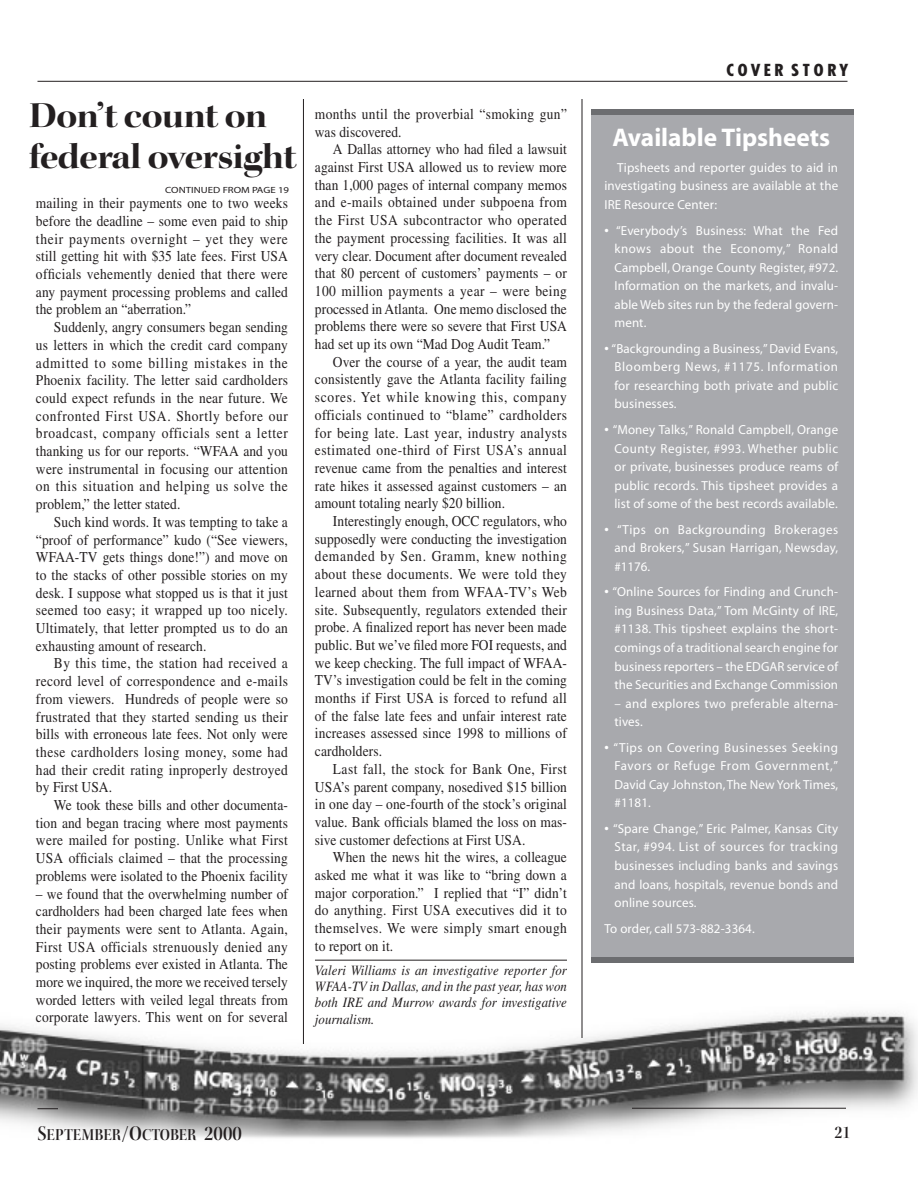
<style>
.page{position:relative;width:918px;height:1188px;background:#fff}
.page>*{position:absolute;margin:0;border:0;box-sizing:border-box;transform-origin:0 0}
.t1{font:36px/40.5px "Kepler Bold Extended Display";letter-spacing:-.01em;color:#231f20;scale:.95 1}
.t2{font:700 25.65px "Myriad";color:#fff}
.t3{font:18px "Kepler Semibold Cn Display";color:#231f20;scale:1.1 1}
.t4{font:16.8px "Kepler Semibold Cn Display";color:#231f20;scale:1.1 1}
.t5{font:800 condensed 16.5px "Tempo";color:#231f20;scale:1.1 1}
.t6{font:15px/17.7px "Times";letter-spacing:.005em;color:#231f20;text-align:justify;scale:.9 1}
.t7{font:15px/17.7px "Times";letter-spacing:.025em;color:#231f20;scale:.9 1}
.t8{font:italic 14.25px/16.4px "Times";letter-spacing:.005em;color:#231f20;text-align:justify;scale:.9 1}
.t9{font:13.05px/18.5px "Myriad";letter-spacing:.01em;color:#fff;text-align:justify}
.t10{font:9px "Myriad";color:#231f20;scale:1.2 1}
.s1{font-weight:700}
.s2{font-size:21px}
</style>
<div class="page">
<img style="left:0;top:963px;width:918px;height:175px">
<svg style="left:38px;top:1108px;width:20px;height:1px"></svg>
<hr style="left:38px;top:81px;width:810px;height:1px;background:#231f20">
<hr style="left:303px;top:99px;width:1px;height:945px;background:#231f20">
<hr style="left:582px;top:99px;width:1px;height:939px;background:#231f20">
<hr style="left:632px;top:1108px;width:214px;height:1px;background:#231f20">
<div style="left:591px;top:112px;width:263px;height:847px;background:#a8a9ad"></div>
<div style="left:591px;top:109px;width:263px;height:6px;background:#6c6d70"></div>
<div style="left:591px;top:957px;width:263px;height:6px;background:#6c6d70"></div>
<hr style="left:315px;top:960px;width:252px;height:1px;background:#231f20">
<h1 class="t1" style="left:29px;top:94px;width:283px">Don’t count on federal oversight</h1>
<p class="t10" style="left:165px;top:185px;width:105px">CONTINUED FROM PAGE 19</p>
<p class="t6" style="left:36px;top:194px;width:282px">mailing in their payments one to two weeks before the deadline – some even paid to ship their payments overnight – yet they were still getting hit with $35 late fees. First USA officials vehemently denied that there were any payment processing problems and called the problem an “aberration.”</p>
<p class="t6" style="left:36px;top:318px;width:282px;text-indent:18px">Suddenly, angry consumers began sending us letters in which the credit card company admitted to some billing mistakes in the Phoenix facility. The letter said cardholders could expect refunds in the near future. We confronted First USA. Shortly before our broadcast, company officials sent a letter thanking us for our reports. “WFAA and you were instrumental in focusing our attention on this situation and helping us solve the problem,” the letter stated.</p>
<p class="t6" style="left:36px;top:513px;width:282px;text-indent:18px">Such kind words. It was tempting to take a “proof of performance” kudo (“See viewers, WFAA-TV gets things done!”) and move on to the stacks of other possible stories on my desk. I suppose what stopped us is that it just seemed too easy; it wrapped up too nicely.<br>Ultimately, that letter prompted us to do an exhausting amount of research.</p>
<p class="t6" style="left:36px;top:654px;width:282px;text-indent:18px">By this time, the station had received a record level of correspondence and e-mails from viewers. Hundreds of people were so frustrated that they started sending us their bills with erroneous late fees. Not only were these cardholders losing money, some had had their credit rating inproperly destroyed by First USA.</p>
<p class="t6" style="left:36px;top:796px;width:282px;text-indent:18px">We took these bills and other documenta&shy;tion and began tracing where most payments were mailed for posting. Unlike what First USA officials claimed – that the processing problems were isolated to the Phoenix facility</p>
<p class="t6" style="left:36px;top:884px;width:282px">– we found that the overwhelming number of cardholders had been charged late fees when their payments were sent to Atlanta. Again, First USA officials strenuously denied any posting problems ever existed in Atlanta. The more we inquired, the more we received tersely worded letters with veiled legal threats from corporate lawyers. This went on for several</p>
<p class="t7" style="left:315px;top:105px;width:282px">months until the proverbial “smoking gun” was discovered.</p>
<p class="t6" style="left:315px;top:140px;width:282px;text-indent:18px">A Dallas attorney who had filed a lawsuit against First USA allowed us to review more than 1,000 pages of internal company memos and e-mails obtained under subpoena from the First USA subcontractor who operated the payment processing facilities. It was all very clear. Document after document revealed that 80 percent of customers’ payments – or 100 million payments a year – were being processed in Atlanta. One memo disclosed the problems there were so severe that First USA had set up its own “Mad Dog Audit Team.”</p>
<p class="t6" style="left:315px;top:353px;width:282px;text-indent:18px">Over the course of a year, the audit team consistently gave the Atlanta facility failing scores. Yet while knowing this, company officials continued to “blame” cardholders for being late. Last year, industry analysts estimated one-third of First USA’s annual revenue came from the penalties and interest rate hikes it assessed against customers – an amount totaling nearly $20 billion.</p>
<p class="t6" style="left:315px;top:512px;width:282px;text-indent:18px">Interestingly enough, OCC regulators, who supposedly were conducting the investigation demanded by Sen. Gramm, knew nothing about these documents. We were told they learned about them from WFAA-TV’s Web site. Subsequently, regulators extended their probe. A finalized report has never been made public. But we’ve filed more FOI requests, and we keep checking. The full impact of WFAA-TV’s investigation could be felt in the coming months if First USA is forced to refund all of the false late fees and unfair interest rate increases assessed since 1998 to millions of cardholders.</p>
<p class="t6" style="left:315px;top:760px;width:281px;text-indent:18px">Last fall, the stock for Bank One, First USA’s parent company, nosedived $15 billion in one day – one-fourth of the stock’s original value. Bank officials blamed the loss on mas&shy;sive customer defections at First USA.</p>
<p class="t6" style="left:315px;top:848px;width:282px;text-indent:18px">When the news hit the wires, a colleague asked me what it was like to “bring down a major corporation.” I replied that “I” didn’t do anything. First USA executives did it to themselves. We were simply smart enough to report on it.</p>
<p class="t8" style="left:315px;top:962px;width:282px">Valeri Williams is an investigative reporter for WFAA-TV in Dallas, and in the past year, has won both IRE and Murrow awards for investigative journalism.</p>
<p class="t5" style="left:726px;top:60px;width:112px">C O V E R S T O R Y</p>
<h2 class="t2" style="left:612px;top:122px;width:219px">Available Tipsheets</h2>
<p class="t9" style="left:604px;top:158px;width:235px;text-indent:13px">Tipsheets and reporter guides to aid in investigating business are available at the IRE Resource Center:</p>
<p class="t9" style="left:614px;top:221px;width:225px;text-indent:-10px"><span class="s1">•</span> “Everybody’s Business: What the Fed knows about the Economy,” Ronald Campbell, Orange County Register, #972.<br>Information on the markets, and invalu&shy;able Web sites run by the federal govern&shy;ment.</p>
<p class="t9" style="left:614px;top:339px;width:225px;text-indent:-10px"><span class="s1">•</span> “Backgrounding a Business,” David Evans, Bloomberg News, #1175. Information for researching both private and public businesses.</p>
<p class="t9" style="left:614px;top:420px;width:225px;text-indent:-10px"><span class="s1">•</span> “Money Talks,” Ronald Campbell, Orange County Register, #993. Whether public or private, businesses produce reams of public records. This tipsheet provides a list of some of the best records available.</p>
<p class="t9" style="left:614px;top:520px;width:225px;text-indent:-10px"><span class="s1">•</span> “Tips on Backgrounding Brokerages and Brokers,” Susan Harrigan, Newsday, #1176.</p>
<p class="t9" style="left:614px;top:583px;width:225px;text-indent:-10px"><span class="s1">•</span> “Online Sources for Finding and Crunch&shy;ing Business Data,” Tom McGinty of IRE, #1138. This tipsheet explains the short&shy;comings of a traditional search engine for business reporters – the EDGAR service of the Securities and Exchange Commission</p>
<p class="t9" style="left:614px;top:694px;width:225px">– and explores two preferable alterna&shy;tives.</p>
<p class="t9" style="left:614px;top:738px;width:225px;text-indent:-10px"><span class="s1">•</span> “Tips on Covering Businesses Seeking Favors or Refuge From Government,” David Cay Johnston, The New York Times, #1181.</p>
<p class="t9" style="left:614px;top:819px;width:225px;text-indent:-10px"><span class="s1">•</span> “Spare Change,” Eric Palmer, Kansas City Star, #994. List of sources for tracking businesses including banks and savings and loans, hospitals, revenue bonds and online sources.</p>
<p class="t9" style="left:604px;top:919px;width:152px">To order, call 573-882-3364.</p>
<p class="t4" style="left:38px;top:1126px;width:187px"><span class="s2">S</span>EPTEMBER<span class="s2">/O</span>CTOBER <span class="s2">2000</span></p>
<p class="t3" style="left:834px;top:1123px;width:16px">21</p>
</div>
